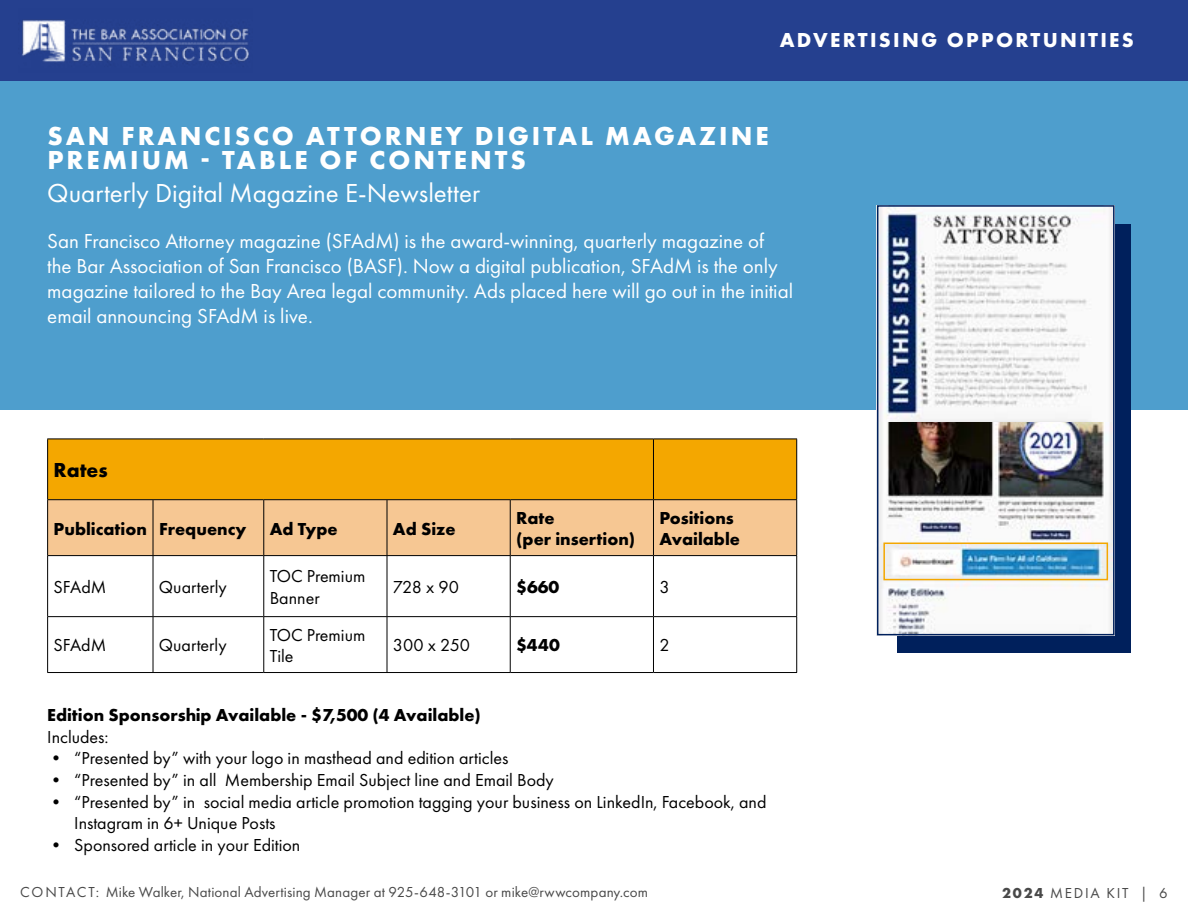
<style>
.page{position:relative;width:1188px;height:918px;background:#fff}
.page>*{position:absolute;margin:0;border:0;box-sizing:border-box;transform-origin:0 0}
.t1{font:700 27px/24px "Futura PT";letter-spacing:.11em;color:#fff}
.t2{font:27px "Futura PT";color:#fff}
.t3{font:21px/25.2px "Futura PT";color:#fff}
.t4{font:700 21px "Futura PT";letter-spacing:.11em;color:#fff}
.t5{font:700 21px "Futura PT";color:#000}
.t6{font:18px/21.6px "Futura PT";color:#000}
.t7{font:700 18px/21.6px "Futura PT";color:#000}
.t8{font:15px "Futura PT";letter-spacing:.01em;color:#494949}
.t9{font:15px "Futura PT";letter-spacing:.12em;color:#494949}
.s1{font-weight:700}
</style>
<div class="page">
<div style="left:0;top:0;width:1188px;height:81px;background:#25408f"></div>
<div style="left:0;top:81px;width:1188px;height:328px;background:#4e9ecd"></div>
<div style="left:48px;top:440px;width:748px;height:59px;background:#f4a700"></div>
<div style="left:48px;top:500px;width:748px;height:55px;background:#f6c793"></div>
<hr style="left:47px;top:439px;width:106px;height:1px;background:#000">
<hr style="left:47px;top:439px;width:1px;height:60px;background:#000">
<hr style="left:153px;top:439px;width:111px;height:1px;background:#000">
<hr style="left:264px;top:439px;width:123px;height:1px;background:#000">
<hr style="left:387px;top:439px;width:123px;height:1px;background:#000">
<hr style="left:510px;top:439px;width:143px;height:1px;background:#000">
<hr style="left:653px;top:439px;width:144px;height:1px;background:#000">
<hr style="left:653px;top:439px;width:1px;height:60px;background:#000">
<hr style="left:796px;top:439px;width:1px;height:60px;background:#000">
<hr style="left:47px;top:499px;width:106px;height:1px;background:#000">
<hr style="left:47px;top:500px;width:1px;height:55px;background:#000">
<hr style="left:153px;top:499px;width:111px;height:1px;background:#000">
<hr style="left:153px;top:500px;width:1px;height:55px;background:#000">
<hr style="left:264px;top:499px;width:123px;height:1px;background:#000">
<hr style="left:263px;top:500px;width:1px;height:55px;background:#000">
<hr style="left:387px;top:499px;width:123px;height:1px;background:#000">
<hr style="left:387px;top:500px;width:1px;height:55px;background:#000">
<hr style="left:510px;top:499px;width:143px;height:1px;background:#000">
<hr style="left:510px;top:500px;width:1px;height:55px;background:#000">
<hr style="left:653px;top:499px;width:144px;height:1px;background:#000">
<hr style="left:653px;top:500px;width:1px;height:55px;background:#000">
<hr style="left:796px;top:500px;width:1px;height:55px;background:#000">
<hr style="left:47px;top:555px;width:106px;height:1px;background:#000">
<hr style="left:47px;top:556px;width:1px;height:60px;background:#000">
<hr style="left:153px;top:555px;width:111px;height:1px;background:#000">
<hr style="left:153px;top:556px;width:1px;height:60px;background:#000">
<hr style="left:264px;top:555px;width:123px;height:1px;background:#000">
<hr style="left:263px;top:556px;width:1px;height:60px;background:#000">
<hr style="left:387px;top:555px;width:123px;height:1px;background:#000">
<hr style="left:387px;top:556px;width:1px;height:60px;background:#000">
<hr style="left:510px;top:555px;width:143px;height:1px;background:#000">
<hr style="left:510px;top:556px;width:1px;height:60px;background:#000">
<hr style="left:653px;top:555px;width:144px;height:1px;background:#000">
<hr style="left:653px;top:556px;width:1px;height:60px;background:#000">
<hr style="left:796px;top:556px;width:1px;height:60px;background:#000">
<hr style="left:47px;top:616px;width:106px;height:1px;background:#000">
<hr style="left:47px;top:617px;width:1px;height:55px;background:#000">
<hr style="left:153px;top:616px;width:111px;height:1px;background:#000">
<hr style="left:153px;top:617px;width:1px;height:55px;background:#000">
<hr style="left:264px;top:616px;width:123px;height:1px;background:#000">
<hr style="left:263px;top:617px;width:1px;height:55px;background:#000">
<hr style="left:387px;top:616px;width:123px;height:1px;background:#000">
<hr style="left:387px;top:617px;width:1px;height:55px;background:#000">
<hr style="left:510px;top:616px;width:143px;height:1px;background:#000">
<hr style="left:510px;top:617px;width:1px;height:55px;background:#000">
<hr style="left:653px;top:616px;width:144px;height:1px;background:#000">
<hr style="left:653px;top:617px;width:1px;height:55px;background:#000">
<hr style="left:796px;top:617px;width:1px;height:55px;background:#000">
<hr style="left:47px;top:672px;width:106px;height:1px;background:#000">
<hr style="left:153px;top:672px;width:111px;height:1px;background:#000">
<hr style="left:264px;top:672px;width:123px;height:1px;background:#000">
<hr style="left:387px;top:672px;width:123px;height:1px;background:#000">
<hr style="left:510px;top:672px;width:143px;height:1px;background:#000">
<hr style="left:653px;top:672px;width:144px;height:1px;background:#000">
<div style="left:897px;top:224px;width:234px;height:429px;background:#00205c"></div>
<img style="left:880px;top:208px;width:232px;height:424px">
<div style="left:877px;top:205px;width:238px;height:430px;border:2px solid #00205c"></div>
<div style="left:883px;top:543px;width:225px;height:37px;border:2px solid #f4a700"></div>
<img style="left:22px;top:20px;width:228px;height:44px">
<p class="t4" style="left:780px;top:26px;width:356px">ADVERTISING OPPORTUNITIES</p>
<h1 class="t1" style="left:47px;top:123px;width:723px">SAN FRANCISCO ATTORNEY DIGITAL MAGAZINE<br>PREMIUM - TABLE OF CONTENTS</h1>
<h1 class="t2" style="left:47px;top:177px;width:434px">Quarterly Digital Magazine E-Newsletter</h1>
<p class="t3" style="left:47px;top:228px;width:747px">San Francisco Attorney magazine (SFAdM) is the award-winning, quarterly magazine of the Bar Association of San Francisco (BASF). Now a digital publication, SFAdM is the only magazine tailored to the Bay Area legal community. Ads placed here will go out in the initial email announcing SFAdM is live.</p>
<p class="t5" style="left:54px;top:457px;width:56px">Rates</p>
<p class="t7" style="left:54px;top:517px;width:194px">Publication Frequency</p>
<p class="t7" style="left:270px;top:517px;width:69px">Ad Type</p>
<p class="t7" style="left:393px;top:517px;width:64px">Ad Size</p>
<p class="t7" style="left:516px;top:506px;width:121px">Rate<br>(per insertion)</p>
<p class="t7" style="left:659px;top:506px;width:82px">Positions<br>Available</p>
<p class="t6" style="left:54px;top:576px;width:54px">SFAdM</p>
<p class="t6" style="left:159px;top:576px;width:69px">Quarterly</p>
<p class="t6" style="left:270px;top:565px;width:97px">TOC Premium<br>Banner</p>
<p class="t6" style="left:393px;top:576px;width:68px">728 x 90</p>
<p class="t7" style="left:516px;top:576px;width:45px">$660</p>
<p class="t6" style="left:659px;top:576px;width:12px">3</p>
<p class="t6" style="left:54px;top:635px;width:54px">SFAdM</p>
<p class="t6" style="left:159px;top:635px;width:69px">Quarterly</p>
<p class="t6" style="left:270px;top:624px;width:97px">TOC Premium<br>Tile</p>
<p class="t6" style="left:393px;top:635px;width:79px">300 x 250</p>
<p class="t7" style="left:516px;top:634px;width:45px">$440</p>
<p class="t6" style="left:659px;top:635px;width:12px">2</p>
<p class="t7" style="left:47px;top:704px;width:435px">Edition Sponsorship Available - $7,500 (4 Available)</p>
<p class="t6" style="left:47px;top:726px;width:63px">Includes:</p>
<p class="t6" style="left:47px;top:747px;width:463px">• “Presented by” with your logo in masthead and edition articles</p>
<p class="t6" style="left:47px;top:769px;width:508px">• “Presented by” in all Membership Email Subject line and Email Body</p>
<p class="t6" style="left:74px;top:791px;width:694px;text-indent:-27px">• “Presented by” in social media article promotion tagging your business on LinkedIn, Facebook, and<br>Instagram in 6+ Unique Posts</p>
<p class="t6" style="left:47px;top:834px;width:255px">• Sponsored article in your Edition</p>
<p class="t8" style="left:20px;top:884px;width:629px">CONTACT: Mike Walker, National Advertising Manager at 925-648-3101 or mike@rwwcompany.com</p>
<p class="t9" style="left:1002px;top:884px;width:167px"><span class="s1">2024</span> MEDIA KIT | 6</p>
</div>
